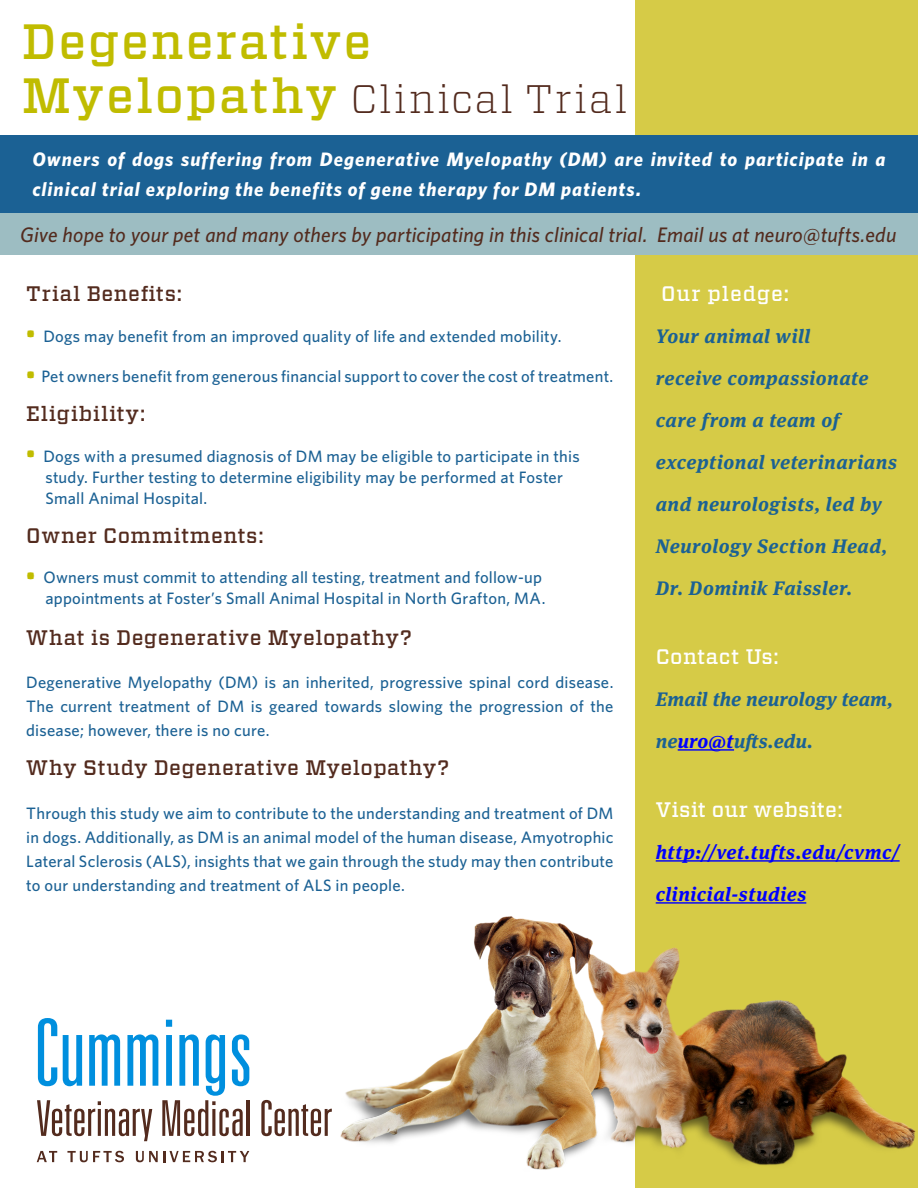
<style>
.page{position:relative;width:918px;height:1188px;background:#fff}
.page>*{position:absolute;margin:0;border:0;box-sizing:border-box;transform-origin:0 0}
.t1{font:500 49.5px "Vitesse";letter-spacing:.035em;color:#c0bc00}
.t2{font:300 39.75px "Vitesse";letter-spacing:.06em;color:#532b1e}
.t3{font:500 21px "Vitesse";letter-spacing:.03em;color:#532b1e}
.t4{font:italic 500 21px "Whitney";letter-spacing:.01em;color:#532b1e}
.t5{font:500 21px "Vitesse";letter-spacing:.02em;color:#fff}
.t6{font:500 21px "Vitesse";letter-spacing:.05em;color:#fff}
.t7{font:italic 700 19.5px/30px "Whitney";letter-spacing:.05em;color:#fff}
.t8{font:italic 700 19.5px/42px "Meta Serif Pro";letter-spacing:.03em;color:#1b6194}
.t9{font:italic 700 19.5px/42px "Meta Serif Pro";letter-spacing:.03em;color:#00f}
.t10{font:italic 700 19.5px/42px "Meta Serif Pro";letter-spacing:.01em;color:#1b6194}
.t11{font:500 16.5px/24px "Whitney";letter-spacing:.015em;color:#1b6194;text-align:justify}
.s1{font-weight:500;font-size:49.5px;color:#c0bc00}
.s2{font-weight:900;font-size:18px;color:#c0bc00}
.s3{color:#00f}
</style>
<div class="page">
<div style="left:636px;top:0;width:282px;height:1188px;background:#d6cb47"></div>
<div style="left:0;top:213px;width:918px;height:42px;background:#9dbdc2"></div>
<div style="left:0;top:136px;width:918px;height:77px;background:#1b6194"></div>
<svg style="left:37px;top:1151px;width:20px;height:11px"></svg>
<svg style="left:67px;top:1151px;width:57px;height:11px"></svg>
<svg style="left:136px;top:1151px;width:113px;height:11px"></svg>
<hr style="left:247px;top:1100px;width:3px;height:36px;background:#532b1e">
<svg style="left:261px;top:1100px;width:61px;height:36px"></svg>
<svg style="left:37px;top:1018px;width:212px;height:123px"></svg>
<hr style="left:678px;top:749px;width:56px;height:2px;background:#00f">
<hr style="left:656px;top:860px;width:244px;height:2px;background:#00f">
<img style="left:324px;top:892px;width:592px;height:296px">
<p class="t1" style="left:22px;top:8px;width:351px">Degenerative</p>
<p class="t2" style="left:22px;top:71px;width:607px"><span class="s1">Myelopathy</span> Clinical Trial</p>
<p class="t7" style="left:32px;top:144px;width:855px">Owners of dogs suffering from Degenerative Myelopathy (DM) are invited to participate in a clinical trial exploring the benefits of gene therapy for DM patients.</p>
<p class="t4" style="left:20px;top:221px;width:878px">Give hope to your pet and many others by participating in this clinical trial. Email us at neuro@tufts.edu</p>
<p class="t3" style="left:26px;top:280px;width:157px">Trial Benefits:</p>
<p class="t11" style="left:26px;top:324px;width:537px"><span class="s2">•</span> Dogs may benefit from an improved quality of life and extended mobility.</p>
<p class="t11" style="left:26px;top:364px;width:589px"><span class="s2">•</span> Pet owners benefit from generous financial support to cover the cost of treatment.</p>
<p class="t3" style="left:26px;top:400px;width:121px">Eligibility:</p>
<p class="t11" style="left:45px;top:445px;width:536px;line-height:21px;text-align:left;text-indent:-19px"><span class="s2">•</span> Dogs with a presumed diagnosis of DM may be eligible to participate in this study. Further testing to determine eligibility may be performed at Foster<br>Small Animal Hospital.</p>
<p class="t3" style="left:26px;top:521px;width:239px">Owner Commitments:</p>
<p class="t11" style="left:26px;top:565px;width:517px"><span class="s2">•</span> Owners must commit to attending all testing, treatment and follow-up</p>
<p class="t11" style="left:45px;top:586px;width:502px">appointments at Foster’s Small Animal Hospital in North Grafton, MA.</p>
<p class="t3" style="left:26px;top:623px;width:387px">What is Degenerative Myelopathy?</p>
<p class="t11" style="left:26px;top:670px;width:589px">Degenerative Myelopathy (DM) is an inherited, progressive spinal cord disease.<br>The current treatment of DM is geared towards slowing the progression of the disease; however, there is no cure.</p>
<p class="t3" style="left:26px;top:754px;width:425px">Why Study Degenerative Myelopathy?</p>
<p class="t11" style="left:26px;top:801px;width:589px">Through this study we aim to contribute to the understanding and treatment of DM in dogs. Additionally, as DM is an animal model of the human disease, Amyotrophic Lateral Sclerosis (ALS), insights that we gain through the study may then contribute to our understanding and treatment of ALS in people.</p>
<p class="t6" style="left:661px;top:280px;width:129px">Our pledge:</p>
<p class="t8" style="left:656px;top:314px;width:156px">Your animal will</p>
<p class="t8" style="left:656px;top:356px;width:243px">receive compassionate care from a team of exceptional veterinarians and neurologists, led by<br>Neurology Section Head,<br>Dr. Dominik Faissler.</p>
<p class="t5" style="left:656px;top:643px;width:125px">Contact Us:</p>
<p class="t10" style="left:656px;top:677px;width:239px">Email the neurology team, ne<span class="s3">uro@t</span>ufts.edu.</p>
<p class="t5" style="left:656px;top:796px;width:188px">Visit our website:</p>
<p class="t9" style="left:656px;top:830px;width:245px">http://vet.tufts.edu/cvmc/ clinicial-studies</p>
</div>
